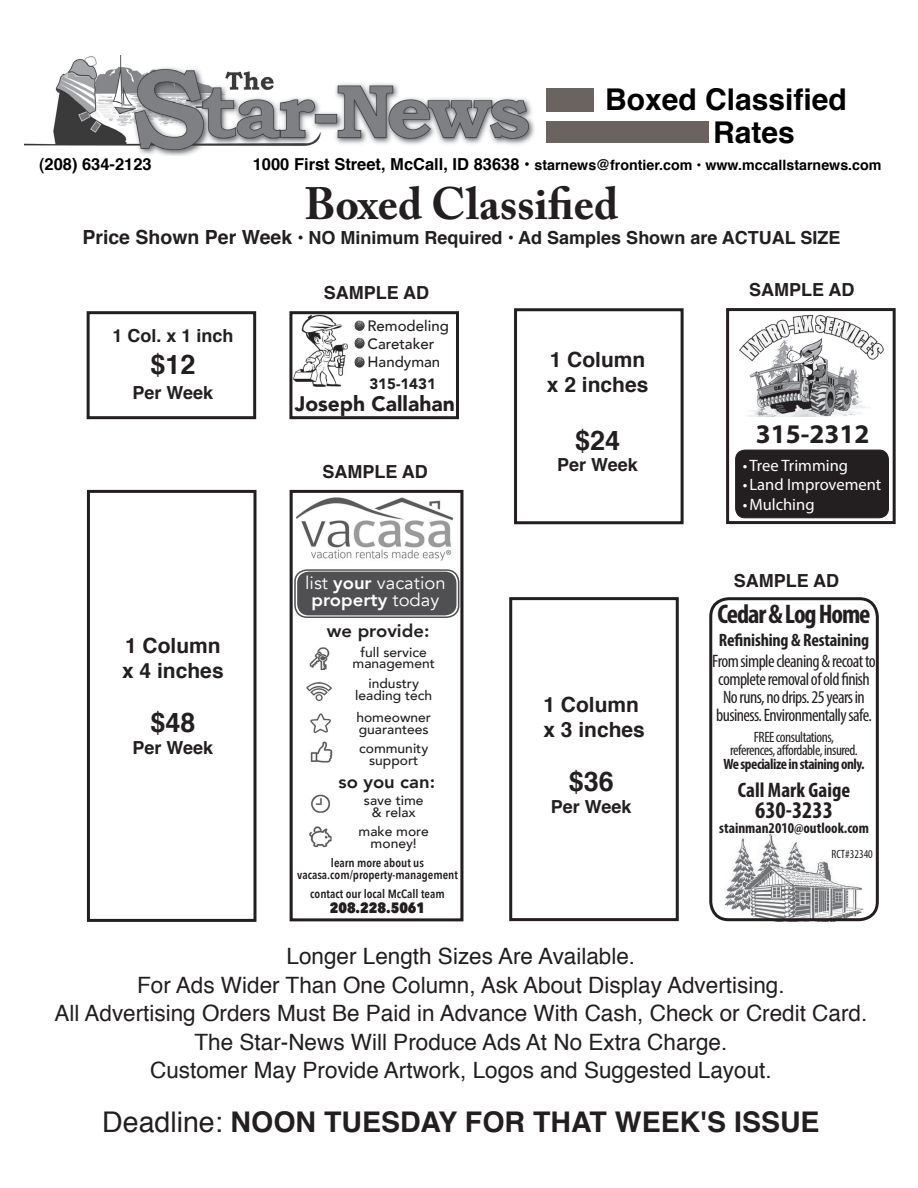
<style>
.page{position:relative;width:918px;height:1188px;background:#fff}
.page>*{position:absolute;margin:0;border:0;box-sizing:border-box;transform-origin:0 0}
.t1{font:700 45px "Adobe Caslon Pro";color:#231f20}
.t2{font:700 30px "Helvetica";color:#000}
.t3{font:700 28.5px "Helvetica";color:#231f20}
.t4{font:700 condensed 27px "Myriad Pro";letter-spacing:-.04em;color:#231f20}
.t5{font:700 27px "Helvetica";color:#231f20}
.t6{font:700 27px "Myriad Pro";color:#231f20}
.t7{font:700 condensed 24px "Myriad Pro";color:#231f20}
.t8{font:22.5px "Helvetica";color:#231f20}
.t9{font:700 21px "Helvetica";color:#231f20}
.t10{font:900 21px "Avenir";color:#231f20}
.t11{font:700 condensed 21px "Myriad Pro";color:#231f20}
.t12{font:700 18px "Helvetica";color:#231f20}
.t13{font:condensed 18px/18px "Myriad Pro";letter-spacing:-.03em;color:#231f20;text-align:center}
.t14{font:800 18px/31.2px "Avenir";color:#231f20;text-align:center}
.t15{font:18px "Avenir";color:#fff}
.t16{font:16.5px "Myriad Pro";color:#fff}
.t17{font:700 16.5px "Helvetica";color:#000}
.t18{font:condensed 15px/13.5px "Myriad Pro";letter-spacing:-.03em;color:#231f20;text-align:center}
.t19{font:500 15px/18px "Avenir";color:#231f20}
.t20{font:700 condensed 15px "Myriad Pro";color:#231f20}
.t21{font:800 15px "Avenir Next Condensed";color:#231f20}
.t22{font:900 15px "Avenir";color:#231f20}
.t23{font:700 14.25px "Helvetica";color:#000}
.t24{font:500 13.5px/12px "Avenir";color:#231f20;text-align:center}
.t25{font:600 12px/12px "Avenir Next Condensed";color:#231f20;text-align:center}
.t26{font:12px "Minion Pro";color:#231f20}
.t27{font:condensed 12px "Myriad Pro";color:#231f20}
.s1{font-size:16.5px}
.s2{font-size:19.5px}
.s3{font-weight:800}
.s4{color:#fff}
.s5{font-weight:400;color:#fff}
.s6{font-weight:700}
.s7{font-weight:400}
</style>
<div class="page">
<div style="left:546px;top:88px;width:48px;height:23px;background:#6b6360"></div>
<div style="left:546px;top:121px;width:162px;height:21px;background:#6b6360"></div>
<div style="left:87px;top:490px;width:169px;height:432px;border:3px solid #231f20"></div>
<div style="left:87px;top:311px;width:169px;height:108px;border:3px solid #231f20"></div>
<div style="left:514px;top:308px;width:170px;height:216px;border:3px solid #231f20"></div>
<div style="left:509px;top:597px;width:170px;height:324px;border:3px solid #231f20"></div>
<img style="left:24px;top:55px;width:511px;height:100px">
<img style="left:296px;top:497px;width:158px;height:64px">
<div style="left:294px;top:569px;width:165px;height:49px;border:2px solid #505052;border-radius:12px"></div>
<img style="left:306px;top:647px;width:26px;height:86px">
<img style="left:310px;top:741px;width:23px;height:22px">
<img style="left:309px;top:794px;width:23px;height:54px">
<div style="left:297px;top:572px;width:159px;height:43px;background:#505052;border-radius:12px"></div>
<div style="left:290px;top:490px;width:173px;height:431px;border:3px solid #231f20"></div>
<img style="left:293px;top:315px;width:54px;height:72px">
<img style="left:354px;top:320px;width:11px;height:29px">
<img style="left:354px;top:356px;width:11px;height:12px">
<div style="left:289px;top:311px;width:170px;height:108px;border:3px solid #231f20"></div>
<img style="left:739px;top:315px;width:145px;height:101px">
<div style="left:736px;top:450px;width:152px;height:68px;background:#231f20;border-radius:9px"></div>
<div style="left:735px;top:450px;width:154px;height:68px;border:1px solid #231f20;border-radius:9px"></div>
<div style="left:726px;top:308px;width:170px;height:216px;border:3px solid #231f20"></div>
<img style="left:725px;top:834px;width:138px;height:83px">
<div style="left:709px;top:597px;width:170px;height:324px;border:3px solid #231f20;border-radius:18px"></div>
<p class="t2" style="left:605px;top:76px;width:243px">Boxed Classified</p>
<p class="t2" style="left:713px;top:109px;width:83px">Rates</p>
<p class="t17" style="left:39px;top:151px;width:114px">(208) 634-2123</p>
<p class="t23" style="left:253px;top:153px;width:630px"><span class="s1">1000 First Street, McCall, ID 83638 •</span> starnews@frontier.com • www.mccallstarnews.com</p>
<p class="t1" style="left:304px;top:177px;width:315px">Boxed Classified</p>
<p class="t12" style="left:82px;top:224px;width:759px"><span class="s2">Price Shown Per Week</span> • NO Minimum Required • Ad Samples Shown are ACTUAL SIZE</p>
<p class="t12" style="left:324px;top:278px;width:107px">SAMPLE AD</p>
<p class="t26" style="left:52px;top:324px;width:160px">Name of Client: Joseph Callahan</p>
<p class="t19" style="left:367px;top:316px;width:83px">Remodeling<br>Caretaker<br>Handyman</p>
<p class="t10" style="left:295px;top:386px;width:161px">Joseph Callahan</p>
<p class="t12" style="left:112px;top:321px;width:123px">1 Col. x 1 inch</p>
<p class="t5" style="left:150px;top:343px;width:47px">$12</p>
<p class="t12" style="left:133px;top:379px;width:82px">Per Week</p>
<p class="t22" style="left:369px;top:371px;width:68px">315-1431</p>
<p class="t12" style="left:322px;top:457px;width:107px">SAMPLE AD</p>
<p class="t9" style="left:550px;top:342px;width:97px">1 Column</p>
<p class="t9" style="left:547px;top:368px;width:103px">x 2 inches</p>
<p class="t5" style="left:575px;top:418px;width:47px">$24</p>
<p class="t12" style="left:557px;top:450px;width:82px">Per Week</p>
<p class="t12" style="left:749px;top:275px;width:107px">SAMPLE AD</p>
<p class="t6" style="left:756px;top:416px;width:115px">315-2312</p>
<p class="t16" style="left:743px;top:455px;width:107px">• Tree Trimming</p>
<p class="t16" style="left:743px;top:475px;width:140px">• Land Improvement</p>
<p class="t16" style="left:743px;top:495px;width:73px">• Mulching</p>
<p class="t9" style="left:125px;top:629px;width:97px">1 Column</p>
<p class="t9" style="left:122px;top:654px;width:103px">x 4 inches</p>
<p class="t5" style="left:150px;top:701px;width:47px">$48</p>
<p class="t12" style="left:133px;top:733px;width:82px">Per Week</p>
<p class="t15" style="left:305px;top:572px;width:142px">list <span class="s3">your</span> vacation</p>
<p class="t12" style="left:734px;top:567px;width:107px">SAMPLE AD</p>
<p class="t14" style="left:312px;top:584px;width:129px"><span class="s4">property</span> <span class="s5">today </span>we provide:</p>
<p class="t4" style="left:717px;top:597px;width:155px">Cedar &amp; Log Home</p>
<p class="t13" style="left:712px;top:629px;width:165px;line-height:21px"><span class="s6">Refinishing &amp; Restaining<br></span>From simple cleaning &amp; recoat to</p>
<p class="t13" style="left:716px;top:669px;width:157px">complete removal of old finish<br>No runs, no drips. 25 years in business. Environmentally safe.</p>
<p class="t18" style="left:723px;top:730px;width:143px">FREE consultations,<br>references, affordable, insured.<br><span class="s6">We specialize in staining only.</span></p>
<p class="t11" style="left:738px;top:777px;width:114px">Call Mark Gaige</p>
<p class="t7" style="left:755px;top:795px;width:79px">630-3233</p>
<p class="t20" style="left:719px;top:819px;width:151px">stainman2010@outlook.com</p>
<p class="t27" style="left:831px;top:847px;width:43px">RCT#32340</p>
<p class="t24" style="left:353px;top:645px;width:84px">full service management</p>
<p class="t24" style="left:355px;top:677px;width:79px">industry leading tech</p>
<p class="t24" style="left:356px;top:710px;width:76px;text-align:left">homeowner guarantees</p>
<p class="t24" style="left:359px;top:742px;width:71px">community support</p>
<p class="t24" style="left:364px;top:793px;width:61px">save time &amp; relax</p>
<p class="t24" style="left:359px;top:825px;width:72px">make more money!</p>
<p class="t25" style="left:297px;top:857px;width:162px">learn more about us vacasa.com/property-management</p>
<p class="t25" style="left:310px;top:887px;width:136px">contact our local McCall team</p>
<p class="t21" style="left:330px;top:898px;width:97px">208.228.5061</p>
<p class="t9" style="left:543px;top:687px;width:97px">1 Column</p>
<p class="t9" style="left:543px;top:713px;width:103px">x 3 inches</p>
<p class="t5" style="left:569px;top:760px;width:47px">$36</p>
<p class="t12" style="left:551px;top:792px;width:82px">Per Week</p>
<p class="t14" style="left:339px;top:766px;width:98px">so you can:</p>
<p class="t8" style="left:287px;top:939px;width:350px">Longer Length Sizes Are Available.</p>
<p class="t8" style="left:137px;top:968px;width:649px">For Ads Wider Than One Column, Ask About Display Advertising.</p>
<p class="t8" style="left:55px;top:996px;width:814px">All Advertising Orders Must Be Paid in Advance With Cash, Check or Credit Card.</p>
<p class="t8" style="left:195px;top:1025px;width:534px">The Star-News Will Produce Ads At No Extra Charge.</p>
<p class="t8" style="left:150px;top:1053px;width:623px">Customer May Provide Artwork, Logos and Suggested Layout.</p>
<p class="t3" style="left:102px;top:1099px;width:719px"><span class="s7">Deadline:</span> NOON TUESDAY FOR THAT WEEK'S ISSUE</p>
</div>
